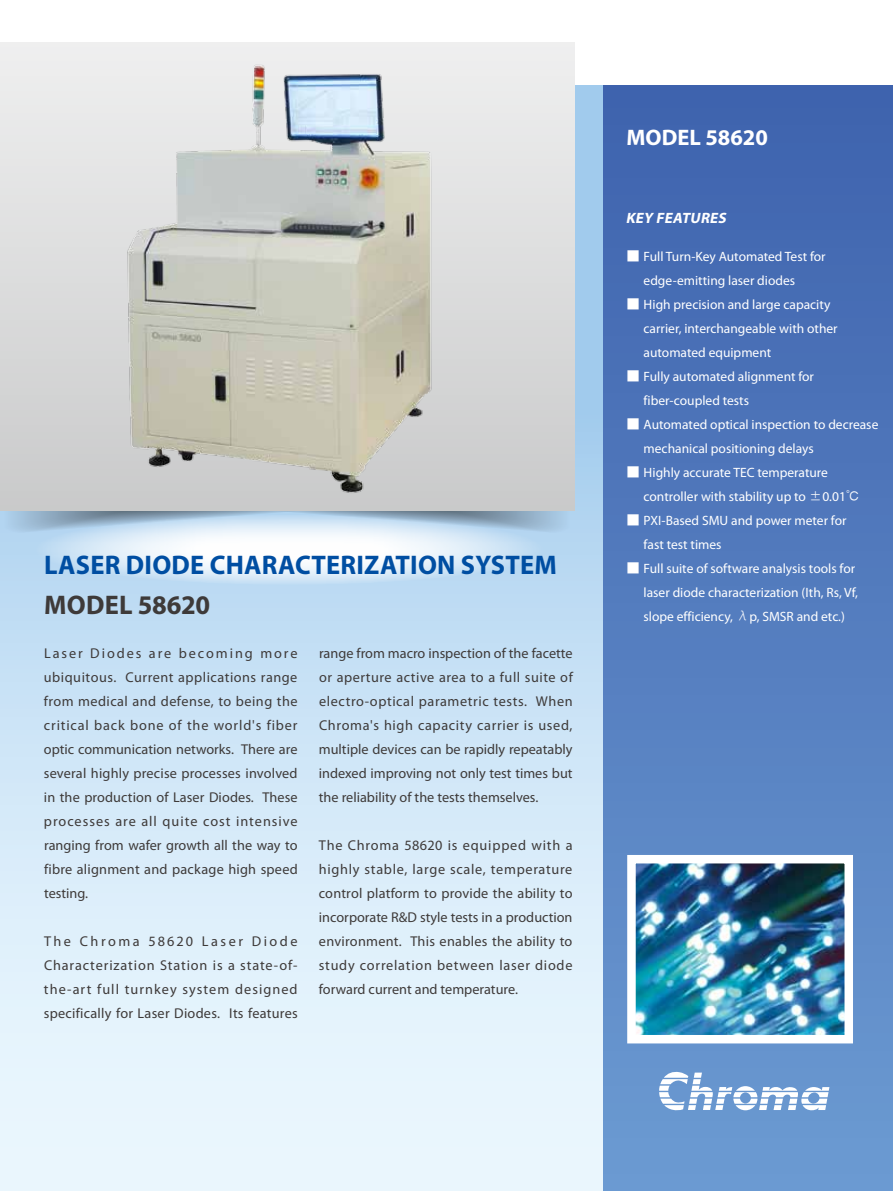
<style>
.page{position:relative;width:893px;height:1191px;background:#fff}
.page>*{position:absolute;margin:0;border:0;box-sizing:border-box;transform-origin:0 0}
.t1{font:700 27px "Myriad Pro";letter-spacing:.01em;color:#004ea2}
.t2{font:700 27px "Myriad Pro";color:#3e3a39}
.t3{font:700 22.5px "Myriad Pro";color:#fff}
.t4{font:italic 700 15px "Myriad Pro";color:#fff}
.t5{font:14.25px/24px "Myriad Pro";letter-spacing:.01em;color:#3e3a39;text-align:justify}
.t6{font:13.5px/24px "Myriad Pro";color:#fff}
.s1{font-family:"AR Hei B5";font-weight:500}
</style>
<div class="page">
<div style="left:0;top:85px;width:604px;height:1106px;background:linear-gradient(to bottom,#97c3e8,#effaff)"></div>
<div style="left:604px;top:85px;width:289px;height:1106px;background:linear-gradient(to bottom,#3e62ad,#6c9bd2)"></div>
<svg style="left:659px;top:1071px;width:170px;height:39px"></svg>
<svg style="left:3px;top:510px;width:568px;height:23px;background:#96afc4"></svg>
<div style="left:0;top:43px;width:574px;height:467px;background:linear-gradient(to bottom,#efeff0,#c9cacb)"></div>
<svg style="left:34px;top:514px;width:510px;height:71px"></svg>
<img style="left:108px;top:57px;width:332px;height:443px">
<img style="left:637px;top:865px;width:206px;height:168px">
<div style="left:627px;top:855px;width:226px;height:188px;border:9px solid #fff"></div>
<h1 class="t1" style="left:44px;top:547px;width:514px">LASER DIODE CHARACTERIZATION SYSTEM</h1>
<h1 class="t2" style="left:44px;top:587px;width:167px">MODEL 58620</h1>
<p class="t5" style="left:44px;top:641px;width:255px">Laser Diodes are becoming more ubiquitous. Current applications range from medical and defense, to being the critical back bone of the world's fiber optic communication networks. There are several highly precise processes involved in the production of Laser Diodes. These processes are all quite cost intensive ranging from wafer growth all the way to fibre alignment and package high speed testing.</p>
<p class="t5" style="left:44px;top:929px;width:255px">The Chroma 58620 Laser Diode Characterization Station is a state-of&shy;the-art full turnkey system designed specifically for Laser Diodes. Its features</p>
<p class="t5" style="left:319px;top:641px;width:255px">range from macro inspection of the facette or aperture active area to a full suite of electro-optical parametric tests. When Chroma's high capacity carrier is used, multiple devices can be rapidly repeatably indexed improving not only test times but the reliability of the tests themselves.</p>
<p class="t5" style="left:319px;top:833px;width:255px">The Chroma 58620 is equipped with a highly stable, large scale, temperature control platform to provide the ability to incorporate R&amp;D style tests in a production environment. This enables the ability to study correlation between laser diode forward current and temperature.</p>
<h2 class="t3" style="left:627px;top:123px;width:143px">MODEL 58620</h2>
<p class="t4" style="left:626px;top:208px;width:105px">KEY FEATURES</p>
<p class="t6" style="left:644px;top:244px;width:184px;text-indent:-17px"><span class="s1">■</span> Full Turn-Key Automated Test for edge-emitting laser diodes</p>
<p class="t6" style="left:644px;top:292px;width:196px;text-indent:-17px"><span class="s1">■</span> High precision and large capacity carrier, interchangeable with other automated equipment</p>
<p class="t6" style="left:644px;top:364px;width:172px;text-indent:-17px"><span class="s1">■</span> Fully automated alignment for fiber-coupled tests</p>
<p class="t6" style="left:644px;top:412px;width:236px;text-indent:-17px"><span class="s1">■</span> Automated optical inspection to decrease mechanical positioning delays</p>
<p class="t6" style="left:644px;top:460px;width:217px;text-indent:-17px"><span class="s1">■</span> Highly accurate TEC temperature controller with stability up to <span class="s1">±</span>0.01<span class="s1">℃</span></p>
<p class="t6" style="left:644px;top:508px;width:204px;text-indent:-17px"><span class="s1">■</span> PXI-Based SMU and power meter for fast test times</p>
<p class="t6" style="left:644px;top:556px;width:216px;text-indent:-17px"><span class="s1">■</span> Full suite of software analysis tools for laser diode characterization (Ith, Rs, Vf, slope efficiency, <span class="s1">λ</span>p, SMSR and etc.)</p>
</div>
